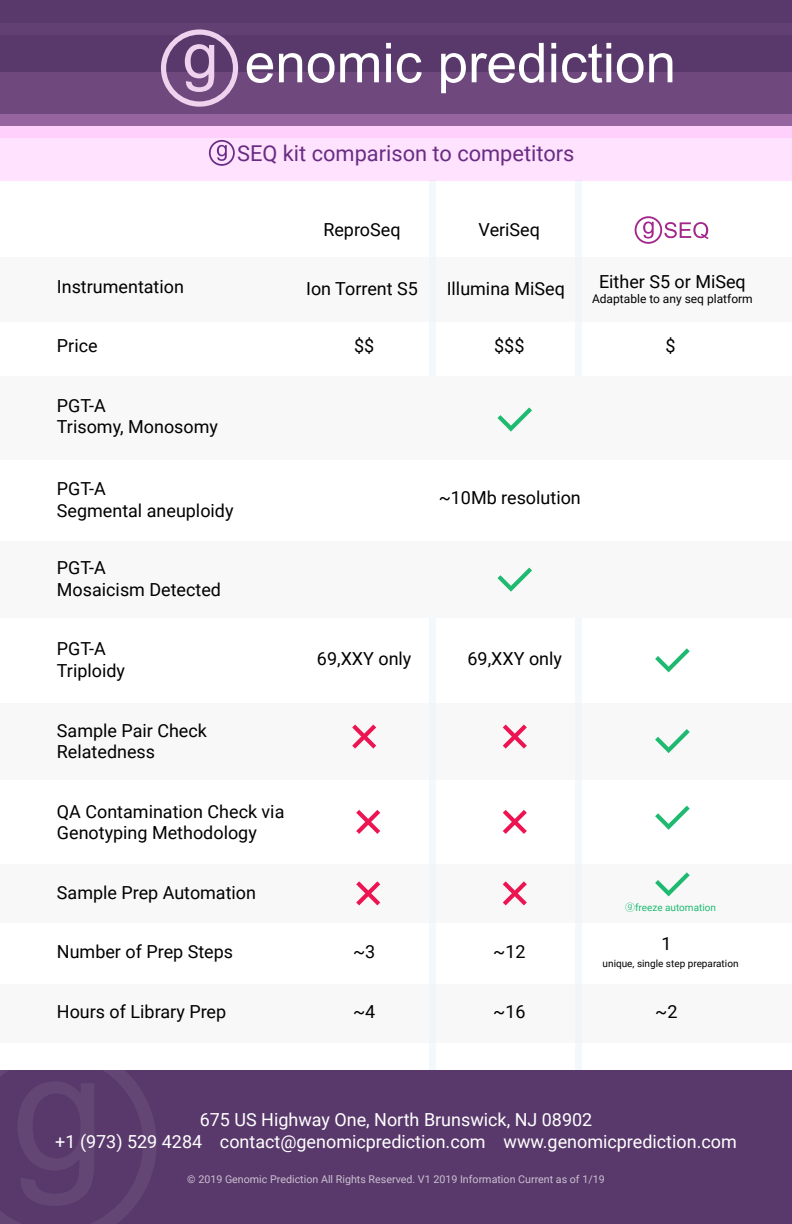
<style>
.page{position:relative;width:792px;height:1224px;background:#fff}
.page>*{position:absolute;margin:0;border:0;box-sizing:border-box;transform-origin:0 0}
.t1{font:21.8px "Roboto";color:#682c84}
.t2{font:18px/21.6px "Roboto";color:#000}
.t3{font:18px/21.6px "Roboto";color:#fff;text-align:center}
.t4{font:12px "Roboto";color:#000}
.t5{font:10.6px "Roboto";color:#fff}
.t6{font:10px "Roboto";color:#000}
.t7{font:10px "Roboto";color:#1eba70}
.s1{font-family:"Koz Go Pr 6 N"}
</style>
<div class="page">
<div style="left:429px;top:618px;width:7px;height:476px;background:#f3f8fd"></div>
<div style="left:575px;top:618px;width:6px;height:476px;background:#f3f8fd"></div>
<div style="left:429px;top:180px;width:7px;height:196px;background:#f3f8fd"></div>
<div style="left:575px;top:180px;width:6px;height:196px;background:#f3f8fd"></div>
<div style="left:0;top:126px;width:792px;height:54px;background:#ffe2fd"></div>
<div style="left:0;top:1070px;width:792px;height:154px;background:#59396b"></div>
<div style="left:0;top:0;width:792px;height:126px;background:#59396b"></div>
<div style="left:0;top:257px;width:792px;height:64px;background:#f2f2f2"></div>
<div style="left:0;top:376px;width:792px;height:84px;background:#f2f2f2"></div>
<div style="left:0;top:541px;width:792px;height:77px;background:#f2f2f2"></div>
<div style="left:0;top:703px;width:792px;height:77px;background:#f2f2f2"></div>
<div style="left:0;top:864px;width:792px;height:59px;background:#f2f2f2"></div>
<svg style="left:0;top:1070px;width:156px;height:154px"></svg>
<div style="left:0;top:984px;width:792px;height:59px;background:#f2f2f2"></div>
<div style="left:0;top:126px;width:792px;height:12px;background:#ffd0fb"></div>
<div style="left:0;top:114px;width:792px;height:12px;background:#96659f"></div>
<div style="left:0;top:24px;width:792px;height:11px;background:#624073"></div>
<div style="left:0;top:72px;width:792px;height:42px;background:#6f497e"></div>
<svg style="left:161px;top:29px;width:77px;height:78px"></svg>
<svg style="left:247px;top:53px;width:26px;height:30px"></svg>
<svg style="left:279px;top:53px;width:23px;height:29px"></svg>
<svg style="left:308px;top:53px;width:71px;height:30px"></svg>
<div style="left:386px;top:54px;width:5px;height:28px;background:#fff"></div>
<svg style="left:386px;top:43px;width:5px;height:5px"></svg>
<svg style="left:397px;top:53px;width:25px;height:30px"></svg>
<svg style="left:441px;top:53px;width:25px;height:40px"></svg>
<svg style="left:472px;top:43px;width:72px;height:40px"></svg>
<div style="left:551px;top:54px;width:5px;height:28px;background:#fff"></div>
<svg style="left:551px;top:43px;width:5px;height:5px"></svg>
<svg style="left:562px;top:43px;width:49px;height:40px"></svg>
<svg style="left:617px;top:53px;width:55px;height:30px"></svg>
<svg style="left:352px;top:725px;width:24px;height:24px"></svg>
<svg style="left:503px;top:725px;width:24px;height:24px"></svg>
<svg style="left:503px;top:810px;width:24px;height:24px"></svg>
<svg style="left:356px;top:810px;width:24px;height:24px"></svg>
<svg style="left:356px;top:881px;width:24px;height:24px"></svg>
<svg style="left:503px;top:881px;width:24px;height:24px"></svg>
<svg style="left:497px;top:407px;width:35px;height:25px"></svg>
<svg style="left:497px;top:568px;width:35px;height:24px"></svg>
<svg style="left:655px;top:648px;width:35px;height:24px"></svg>
<svg style="left:655px;top:729px;width:35px;height:24px"></svg>
<svg style="left:655px;top:806px;width:35px;height:24px"></svg>
<svg style="left:655px;top:872px;width:35px;height:24px"></svg>
<svg style="left:635px;top:216px;width:74px;height:28px"></svg>
<svg style="left:209px;top:140px;width:26px;height:26px"></svg>
<p class="t1" style="left:237px;top:138px;width:339px">SEQ kit comparison to competitors</p>
<p class="t2" style="left:323px;top:218px;width:79px">ReproSeq</p>
<p class="t2" style="left:479px;top:218px;width:63px">VeriSeq</p>
<p class="t2" style="left:57px;top:275px;width:129px">Instrumentation</p>
<p class="t2" style="left:306px;top:277px;width:113px">Ion Torrent S5</p>
<p class="t2" style="left:447px;top:277px;width:120px">Illumina MiSeq</p>
<p class="t2" style="left:599px;top:271px;width:148px">Either S5 or MiSeq</p>
<p class="t4" style="left:592px;top:290px;width:162px">Adaptable to any seq platform</p>
<p class="t2" style="left:57px;top:334px;width:42px">Price</p>
<p class="t2" style="left:354px;top:334px;width:22px">$$</p>
<p class="t2" style="left:494px;top:334px;width:32px">$$$</p>
<p class="t2" style="left:666px;top:334px;width:12px">$</p>
<p class="t2" style="left:57px;top:394px;width:163px">PGT-A<br>Trisomy, Monosomy</p>
<p class="t2" style="left:57px;top:477px;width:178px">PGT-A<br>Segmental aneuploidy</p>
<p class="t2" style="left:439px;top:487px;width:144px">~10Mb resolution</p>
<p class="t2" style="left:57px;top:556px;width:166px">PGT-A<br>Mosaicism Detected</p>
<p class="t2" style="left:57px;top:638px;width:70px">PGT-A<br>Triploidy</p>
<p class="t2" style="left:317px;top:647px;width:96px">69,XXY only</p>
<p class="t2" style="left:57px;top:719px;width:152px">Sample Pair Check<br>Relatedness</p>
<p class="t2" style="left:57px;top:800px;width:229px">QA Contamination Check via<br>Genotyping Methodology</p>
<p class="t2" style="left:57px;top:881px;width:201px">Sample Prep Automation</p>
<p class="t2" style="left:57px;top:941px;width:178px">Number of Prep Steps</p>
<p class="t2" style="left:353px;top:941px;width:24px">~3</p>
<p class="t2" style="left:468px;top:647px;width:96px">69,XXY only</p>
<p class="t2" style="left:493px;top:941px;width:34px">~12</p>
<p class="t7" style="left:625px;top:900px;width:92px"><span class="s1">ⓖ</span>freeze automation</p>
<p class="t2" style="left:661px;top:933px;width:12px">1</p>
<p class="t6" style="left:603px;top:957px;width:137px">unique, single step preparation</p>
<p class="t2" style="left:57px;top:1000px;width:171px">Hours of Library Prep</p>
<p class="t2" style="left:353px;top:1000px;width:24px">~4</p>
<p class="t2" style="left:493px;top:1000px;width:34px">~16</p>
<p class="t2" style="left:655px;top:1000px;width:24px">~2</p>
<p class="t3" style="left:55px;top:1108px;width:683px">675 US Highway One, North Brunswick, NJ 08902<br>+1 (973) 529 4284 contact@genomicprediction.com www.genomicprediction.com</p>
<p class="t5" style="left:187px;top:1172px;width:419px">© 2019 Genomic Prediction All Rights Reserved. V1 2019 Information Current as of 1/19</p>
</div>
